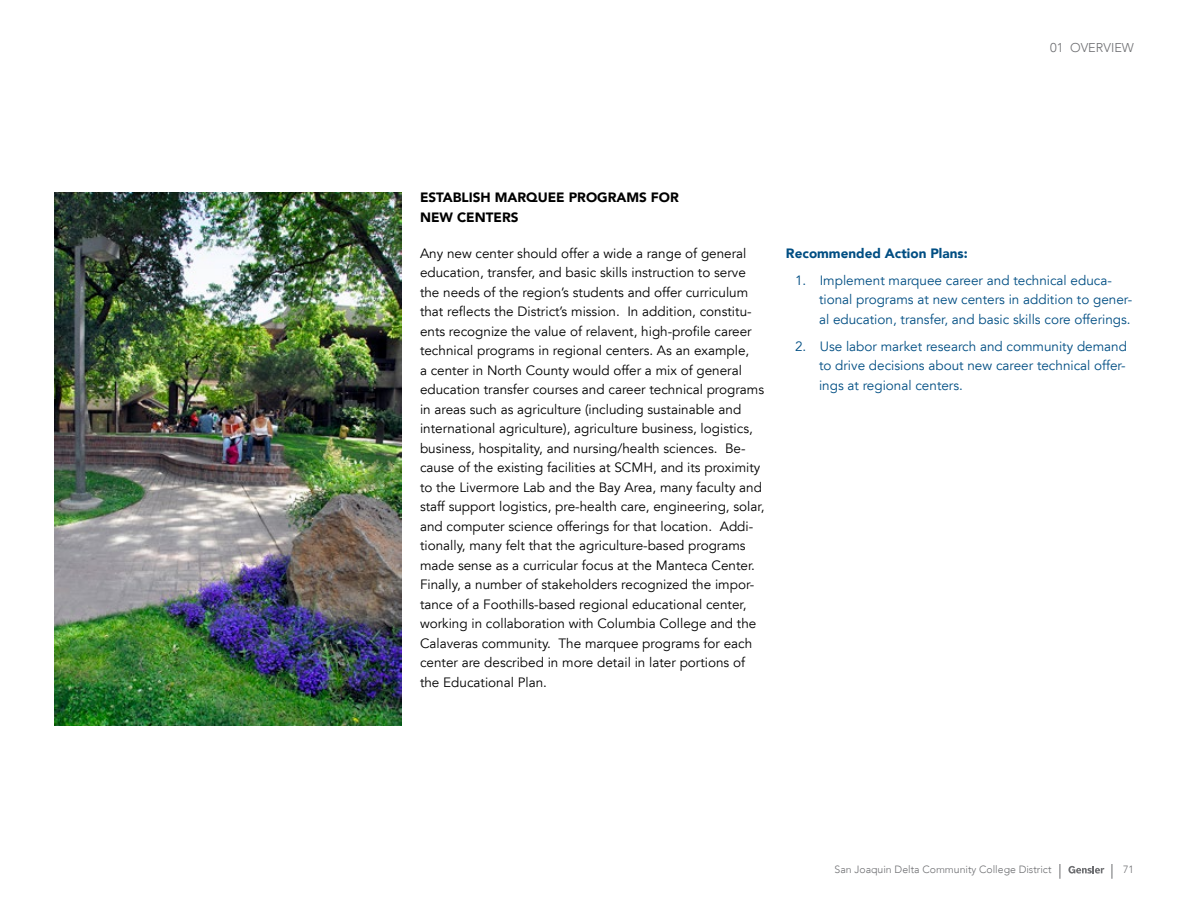
<style>
.page{position:relative;width:1188px;height:918px;background:#fff}
.page>*{position:absolute;margin:0;border:0;box-sizing:border-box;transform-origin:0 0}
.t1{font:13.5px/19.5px "Avenir LT";color:#000}
.t2{font:13.5px/19.5px "Avenir LT";color:#004e83}
.t3{font:900 13.5px "Avenir LT";color:#000}
.t4{font:900 13.5px "Avenir LT";color:#004e83}
.t5{font:300 12.75px "Avenir LT";color:#6d6e71}
.t6{font:300 10.5px "Avenir LT";color:#6d6e71}
</style>
<div class="page">
<img style="left:54px;top:192px;width:348px;height:534px">
<svg style="left:1112px;top:864px;width:1px;height:15px"></svg>
<svg style="left:1060px;top:864px;width:1px;height:15px"></svg>
<svg style="left:1068px;top:866px;width:36px;height:8px"></svg>
<p class="t5" style="left:1050px;top:40px;width:85px">01 Overview</p>
<p class="t3" style="left:420px;top:189px;width:57px">ESTABLISH</p>
<p class="t3" style="left:495px;top:189px;width:12px">MAR</p>
<p class="t3" style="left:526px;top:189px;width:21px">QUEE</p>
<p class="t3" style="left:569px;top:189px;width:20px">PROGRA</p>
<p class="t3" style="left:626px;top:189px;width:35px">MS FOR</p>
<p class="t3" style="left:420px;top:209px;width:56px">NEW CENTERS</p>
<p class="t1" style="left:420px;top:244px;width:346px">Any new center should offer a wide a range of general education, transfer, and basic skills instruction to serve the needs of the region’s students and offer curriculum that reflects the District’s mission. In addition, constitu&shy;ents recognize the value of relavent, high-profile career technical programs in regional centers. As an example,<br>a center in North County would offer a mix of general education transfer courses and career technical programs in areas such as agriculture (including sustainable and international agriculture), agriculture business, logistics, business, hospitality, and nursing/health sciences. Be&shy;cause of the existing facilities at SCMH, and its proximity to the Livermore Lab and the Bay Area, many faculty and staff support logistics, pre-health care, engineering, solar, and computer science offerings for that location. Addi&shy;tionally, many felt that the agriculture-based programs made sense as a curricular focus at the Manteca Center.<br>Finally, a number of stakeholders recognized the impor&shy;tance of a Foothills-based regional educational center, working in collaboration with Columbia College and the Calaveras community. The marquee programs for each center are described in more detail in later portions of the Educational Plan.</p>
<p class="t4" style="left:786px;top:245px;width:183px">RECOMMENDED ACTION PLANS:</p>
<p class="t2" style="left:819px;top:271px;width:315px;text-indent:-24px">1. Implement marquee career and technical educa&shy;tional programs at new centers in addition to gener&shy;al education, transfer, and basic skills core offerings.</p>
<p class="t2" style="left:819px;top:337px;width:310px;text-align:justify;text-indent:-24px">2. Use labor market research and community demand to drive decisions about new career technical offer&shy;ings at regional centers.</p>
<p class="t6" style="left:835px;top:864px;width:218px">San Joaquin Delta Community College District</p>
<p class="t6" style="left:1123px;top:864px;width:12px">71</p>
</div>
